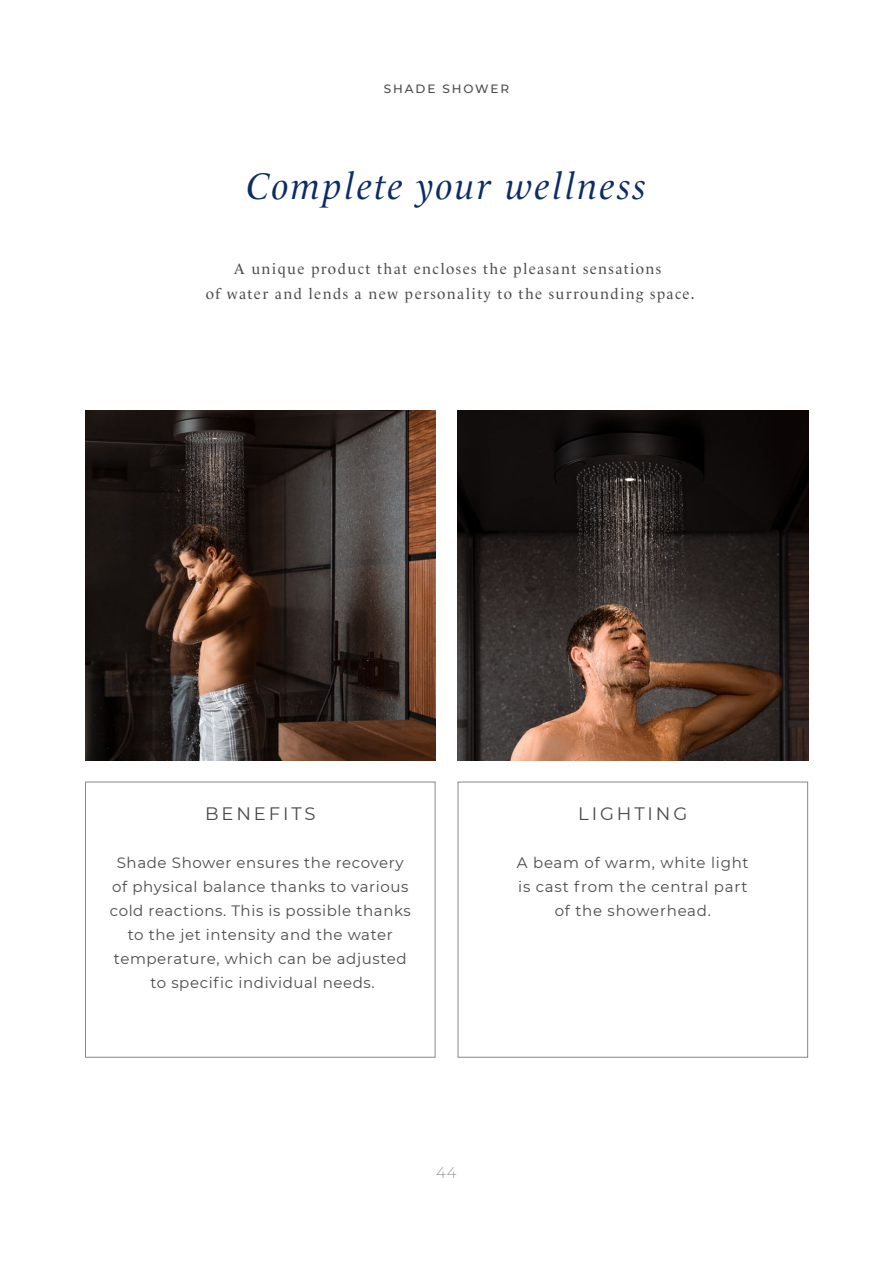
<style>
.page{position:relative;width:893px;height:1263px;background:#fff}
.page>*{position:absolute;margin:0;border:0;box-sizing:border-box;transform-origin:0 0}
.t1{font:italic 37.5px "Le Monde Livre Std";letter-spacing:.06em;color:#0c2c65}
.t2{font:18px "Montserrat";letter-spacing:.16em;color:#4a4a49}
.t3{font:15px/24px "Montserrat";letter-spacing:.04em;color:#4a4a49;text-align:center}
.t4{font:15px/25.5px "Le Monde Livre Std";letter-spacing:.09em;color:#4a4a49;text-align:center}
.t5{font:200 15px "Montserrat";color:#706f6f}
.t6{font:500 12px "Montserrat";letter-spacing:.16em;color:#4a4a49}
</style>
<div class="page">
<img style="left:458px;top:410px;width:350px;height:350px">
<img style="left:85px;top:410px;width:350px;height:350px">
<div style="left:85px;top:782px;width:350px;height:275px;border:1px solid #898888"></div>
<div style="left:458px;top:782px;width:350px;height:275px;border:1px solid #898888"></div>
<p class="t6" style="left:384px;top:81px;width:127px">SHADE SHOWER</p>
<h1 class="t1" style="left:247px;top:164px;width:401px">Complete your wellness</h1>
<p class="t4" style="left:206px;top:256px;width:490px">A unique product that encloses the pleasant sensations<br>of water and lends a new personality to the surrounding space.</p>
<p class="t2" style="left:205px;top:801px;width:112px">BENEFITS</p>
<p class="t3" style="left:110px;top:850px;width:303px">Shade Shower ensures the recovery of physical balance thanks to various cold reactions. This is possible thanks to the jet intensity and the water temperature, which can be adjusted to specific individual needs.</p>
<p class="t2" style="left:578px;top:801px;width:111px">LIGHTING</p>
<p class="t3" style="left:517px;top:850px;width:233px">A beam of warm, white light is cast from the central part of the showerhead.</p>
<p class="t5" style="left:436px;top:1162px;width:22px">44</p>
</div>
